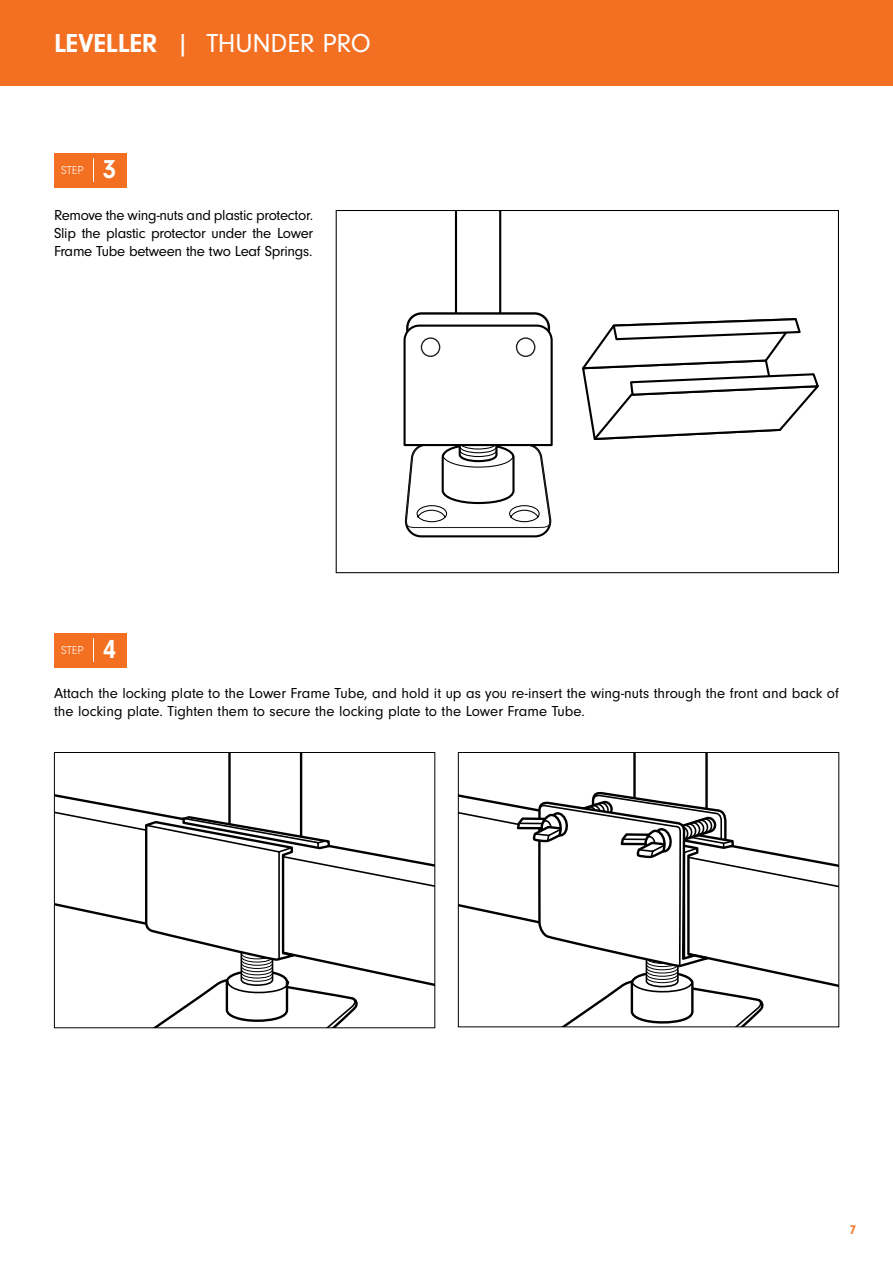
<style>
.page{position:relative;width:893px;height:1263px;background:#fff}
.page>*{position:absolute;margin:0;border:0;box-sizing:border-box;transform-origin:0 0}
.t1{font:27px "Neuzeit Gro";letter-spacing:-.01em;color:#fff}
.t2{font:700 27px "Neuzeit Gro";color:#fff}
.t3{font:15px/18px "Neuzeit Gro";letter-spacing:-.005em;color:#000;text-align:justify}
.t4{font:700 12.9px "Neuzeit Gro";color:#f36f21}
.t5{font:300 12px "Neuzeit Gro";letter-spacing:-.005em;color:#fff}
.s1{font-weight:700}
</style>
<div class="page">
<div style="left:0;top:0;width:893px;height:85px;background:#f36f21"></div>
<div style="left:54px;top:153px;width:72px;height:34px;background:#f36f21"></div>
<svg style="left:93px;top:158px;width:1px;height:24px"></svg>
<svg style="left:403px;top:212px;width:150px;height:326px"></svg>
<svg style="left:582px;top:318px;width:237px;height:122px"></svg>
<div style="left:54px;top:633px;width:72px;height:34px;background:#f36f21"></div>
<svg style="left:93px;top:638px;width:1px;height:24px"></svg>
<svg style="left:56px;top:754px;width:377px;height:232px"></svg>
<svg style="left:144px;top:816px;width:217px;height:210px"></svg>
<div style="left:54px;top:752px;width:381px;height:276px;border:1px solid #000"></div>
<svg style="left:458px;top:752px;width:380px;height:276px"></svg>
<h1 class="t1" style="left:54px;top:29px;width:318px"><span class="s1">LEVELLER</span> | THUNDER PRO</h1>
<p class="t5" style="left:61px;top:163px;width:24px">STEP</p>
<h1 class="t2" style="left:103px;top:154px;width:15px">3</h1>
<p class="t3" style="left:54px;top:206px;width:261px">Remove the wing-nuts and plastic protector.<br>Slip the plastic protector under the Lower Frame Tube between the two Leaf Springs.</p>
<p class="t5" style="left:61px;top:643px;width:24px">STEP</p>
<h1 class="t2" style="left:103px;top:634px;width:15px">4</h1>
<p class="t3" style="left:54px;top:685px;width:786px">Attach the locking plate to the Lower Frame Tube, and hold it up as you re-insert the wing-nuts through the front and back of the locking plate. Tighten them to secure the locking plate to the Lower Frame Tube.</p>
<p class="t4" style="left:850px;top:1223px;width:8px">7</p>
</div>
